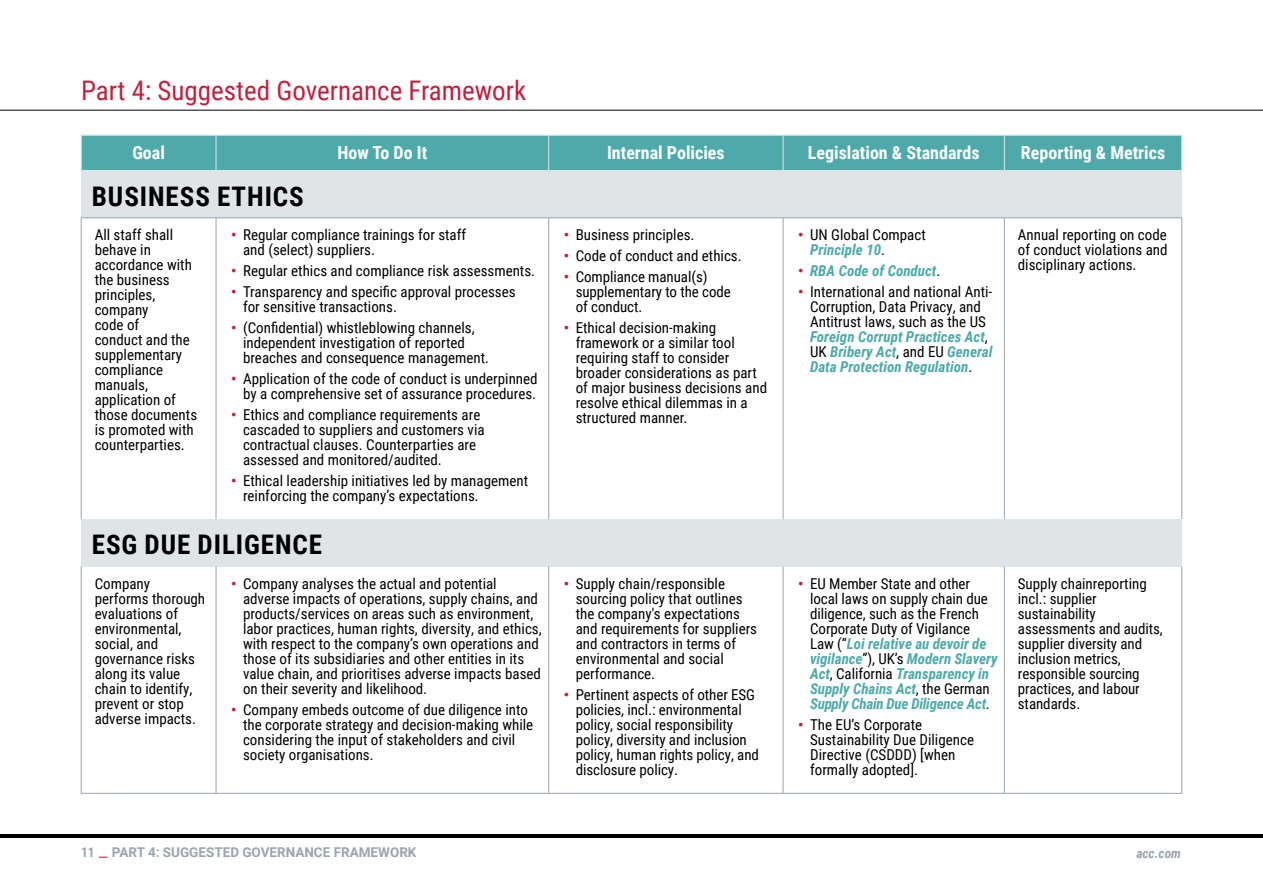
<style>
.page{position:relative;width:1263px;height:893px;background:#fff}
.page>*{position:absolute;margin:0;border:0;box-sizing:border-box;transform-origin:0 0}
.t1{font:27px "Roboto Condensed";color:#c4203e}
.t2{font:700 27px "Roboto Condensed";letter-spacing:.035em;color:#000}
.t3{font:700 18px "Roboto Condensed";color:#fff}
.t4{font:15px/15px "Roboto Condensed";color:#000}
.t5{font:italic 700 15px "Roboto Condensed";color:#4eaaaa}
.t6{font:700 13.5px "Roboto";color:#9aa5ae}
.t7{font:italic 700 13.5px "Roboto Condensed";color:#9aa5ae}
.s1{font-weight:700;color:#c4203e}
.s2{font-weight:700;font-style:italic;color:#4eaaaa}
.s3{font-style:normal;color:#c4203e}
.s4{font-weight:400;font-style:normal;color:#000}
.s5{font-family:"Roboto Condensed"}
.s6{font-weight:400;color:#c4203e}
</style>
<div class="page">
<hr style="left:0;top:834px;width:1263px;height:3px;background:#000">
<div style="left:82px;top:136px;width:1099px;height:34px;background:#4eaaaa"></div>
<div style="left:81px;top:171px;width:1101px;height:47px;background:#e0e4e7"></div>
<div style="left:81px;top:519px;width:1101px;height:47px;background:#e0e4e7"></div>
<hr style="left:216px;top:218px;width:1px;height:301px;background:#99a4ae">
<hr style="left:548px;top:218px;width:1px;height:301px;background:#99a4ae">
<hr style="left:783px;top:218px;width:1px;height:301px;background:#99a4ae">
<hr style="left:1004px;top:218px;width:1px;height:301px;background:#99a4ae">
<hr style="left:81px;top:566px;width:1px;height:227px;background:#99a4ae">
<hr style="left:216px;top:566px;width:1px;height:227px;background:#99a4ae">
<hr style="left:548px;top:566px;width:1px;height:227px;background:#99a4ae">
<hr style="left:783px;top:566px;width:1px;height:227px;background:#99a4ae">
<hr style="left:1004px;top:566px;width:1px;height:227px;background:#99a4ae">
<hr style="left:1181px;top:566px;width:1px;height:227px;background:#99a4ae">
<hr style="left:81px;top:793px;width:135px;height:1px;background:#99a4ae">
<hr style="left:216px;top:793px;width:333px;height:1px;background:#99a4ae">
<hr style="left:549px;top:793px;width:234px;height:1px;background:#99a4ae">
<hr style="left:783px;top:793px;width:221px;height:1px;background:#99a4ae">
<hr style="left:1004px;top:793px;width:178px;height:1px;background:#99a4ae">
<hr style="left:81px;top:218px;width:135px;height:1px;background:#99a4ae">
<hr style="left:81px;top:218px;width:1px;height:301px;background:#99a4ae">
<hr style="left:216px;top:218px;width:333px;height:1px;background:#99a4ae">
<hr style="left:549px;top:218px;width:234px;height:1px;background:#99a4ae">
<hr style="left:783px;top:218px;width:221px;height:1px;background:#99a4ae">
<hr style="left:1004px;top:218px;width:178px;height:1px;background:#99a4ae">
<hr style="left:1181px;top:218px;width:1px;height:301px;background:#99a4ae">
<hr style="left:81px;top:135px;width:135px;height:1px;background:#e0e4e7">
<hr style="left:81px;top:135px;width:1px;height:35px;background:#e0e4e7">
<hr style="left:216px;top:135px;width:333px;height:1px;background:#e0e4e7">
<hr style="left:216px;top:135px;width:1px;height:35px;background:#e0e4e7">
<hr style="left:549px;top:135px;width:234px;height:1px;background:#e0e4e7">
<hr style="left:548px;top:135px;width:1px;height:35px;background:#e0e4e7">
<hr style="left:783px;top:135px;width:221px;height:1px;background:#e0e4e7">
<hr style="left:783px;top:135px;width:1px;height:35px;background:#e0e4e7">
<hr style="left:1004px;top:135px;width:178px;height:1px;background:#e0e4e7">
<hr style="left:1004px;top:135px;width:1px;height:35px;background:#e0e4e7">
<hr style="left:1181px;top:135px;width:1px;height:35px;background:#e0e4e7">
<hr style="left:81px;top:170px;width:135px;height:1px;background:#e0e4e7">
<hr style="left:216px;top:170px;width:333px;height:1px;background:#e0e4e7">
<hr style="left:549px;top:170px;width:234px;height:1px;background:#e0e4e7">
<hr style="left:783px;top:170px;width:221px;height:1px;background:#e0e4e7">
<hr style="left:1004px;top:170px;width:178px;height:1px;background:#e0e4e7">
<hr style="left:0;top:110px;width:1263px;height:1px;background:#000">
<h1 class="t1" style="left:81px;top:72px;width:447px">Part 4: Suggested Governance Framework</h1>
<p class="t3" style="left:132px;top:140px;width:34px">Goal</p>
<p class="t3" style="left:337px;top:140px;width:91px">How To Do It</p>
<p class="t3" style="left:607px;top:140px;width:119px">Internal Policies</p>
<p class="t3" style="left:808px;top:140px;width:173px">Legislation &amp; Standards</p>
<p class="t3" style="left:1021px;top:140px;width:146px">Reporting &amp; Metrics</p>
<h1 class="t2" style="left:92px;top:178px;width:213px">BUSINESS ETHICS</h1>
<p class="t4" style="left:95px;top:227px;width:104px">All staff shall behave in accordance with the business principles, company<br>code of<br>conduct and the supplementary compliance manuals, application of those documents is promoted with counterparties.</p>
<p class="t4" style="left:243px;top:227px;width:225px;text-indent:-12px"><span class="s1">•</span> Regular compliance trainings for staff and (select) suppliers.</p>
<p class="t4" style="left:231px;top:263px;width:306px"><span class="s1">•</span> Regular ethics and compliance risk assessments.</p>
<p class="t4" style="left:243px;top:284px;width:274px;text-indent:-12px"><span class="s1">•</span> Transparency and specific approval processes for sensitive transactions.</p>
<p class="t4" style="left:243px;top:320px;width:248px;text-indent:-12px"><span class="s1">•</span> (Confidential) whistleblowing channels, independent investigation of reported breaches and consequence management.</p>
<p class="t4" style="left:231px;top:371px;width:308px;text-align:right"><span class="s1">•</span> Application of the code of conduct is underpinned by a comprehensive set of assurance procedures.</p>
<p class="t4" style="left:243px;top:407px;width:243px;text-indent:-12px"><span class="s1">•</span> Ethics and compliance requirements are cascaded to suppliers and customers via contractual clauses. Counterparties are assessed and monitored/audited.</p>
<p class="t4" style="left:243px;top:473px;width:287px;text-indent:-12px"><span class="s1">•</span> Ethical leadership initiatives led by management reinforcing the company’s expectations.</p>
<h1 class="t2" style="left:92px;top:525px;width:232px">ESG DUE DILIGENCE</h1>
<p class="t4" style="left:95px;top:575px;width:112px">Company performs thorough evaluations of environmental, social, and governance risks along its value chain to identify, prevent or stop adverse impacts.</p>
<p class="t4" style="left:243px;top:575px;width:300px;text-indent:-12px"><span class="s1">•</span> Company analyses the actual and potential adverse impacts of operations, supply chains, and products/services on areas such as environment, labor practices, human rights, diversity, and ethics, with respect to the company’s own operations and those of its subsidiaries and other entities in its value chain, and prioritises adverse impacts based on their severity and likelihood.</p>
<p class="t4" style="left:243px;top:701px;width:292px;text-indent:-12px"><span class="s1">•</span> Company embeds outcome of due diligence into the corporate strategy and decision-making while considering the input of stakeholders and civil society organisations.</p>
<p class="t4" style="left:564px;top:227px;width:132px"><span class="s1">•</span> Business principles.</p>
<p class="t4" style="left:564px;top:248px;width:179px"><span class="s1">•</span> Code of conduct and ethics.</p>
<p class="t4" style="left:576px;top:269px;width:157px;text-indent:-12px"><span class="s1">•</span> Compliance manual(s) supplementary to the code of conduct.</p>
<p class="t4" style="left:576px;top:320px;width:193px;text-indent:-12px"><span class="s1">•</span> Ethical decision-making framework or a similar tool requiring staff to consider broader considerations as part of major business decisions and resolve ethical dilemmas in a structured manner.</p>
<p class="t4" style="left:576px;top:575px;width:183px;text-indent:-12px"><span class="s1">•</span> Supply chain/responsible sourcing policy that outlines the company's expectations and requirements for suppliers and contractors in terms of environmental and social performance.</p>
<p class="t4" style="left:576px;top:686px;width:185px;text-indent:-12px"><span class="s1">•</span> Pertinent aspects of other ESG policies, incl.: environmental policy, social responsibility policy, diversity and inclusion policy, human rights policy, and disclosure policy.</p>
<p class="t4" style="left:810px;top:227px;width:117px;text-indent:-12px"><span class="s1">•</span> UN Global Compact<br><span class="s2">Principle 10</span>.</p>
<p class="t5" style="left:798px;top:260px;width:144px"><span class="s3">•</span> RBA Code of Conduct<span class="s4">.</span></p>
<p class="t4" style="left:810px;top:284px;width:184px;text-indent:-12px"><span class="s1">•</span> International and national Anti-<br>Corruption, Data Privacy, and<br>Antitrust laws, such as the US<br><span class="s2">Foreign Corrupt Practices Act</span>,<br>UK <span class="s2">Bribery Act</span>, and EU <span class="s2">General<br>Data Protection Regulation</span>.</p>
<p class="t4" style="left:1018px;top:227px;width:151px;text-align:justify">Annual reporting on code of conduct violations and disciplinary actions.</p>
<p class="t4" style="left:810px;top:575px;width:189px;text-indent:-12px"><span class="s1">•</span> EU Member State and other local laws on supply chain due diligence, such as the French<br>Corporate Duty of Vigilance<br>Law (“<span class="s2">Loi relative au devoir de vigilance</span>”), UK’s <span class="s2">Modern Slavery<br>Act</span>, California <span class="s2">Transparency in<br>Supply Chains Act</span>, the German<br><span class="s2">Supply Chain Due Diligence Act</span>.</p>
<p class="t4" style="left:810px;top:716px;width:165px;text-indent:-12px"><span class="s1">•</span> The EU’s Corporate<br>Sustainability Due Diligence<br>Directive (CSDDD) [when formally adopted].</p>
<p class="t4" style="left:1018px;top:575px;width:146px">Supply chainreporting incl.: supplier sustainability assessments and audits, supplier diversity and inclusion metrics, responsible sourcing practices, and labour standards.</p>
<p class="t6" style="left:81px;top:843px;width:337px"><span class="s5">11</span> <span class="s6">—</span> PART 4: SUGGESTED GOVERNANCE FRAMEWORK</p>
<p class="t7" style="left:1136px;top:844px;width:46px">acc.com</p>
</div>
